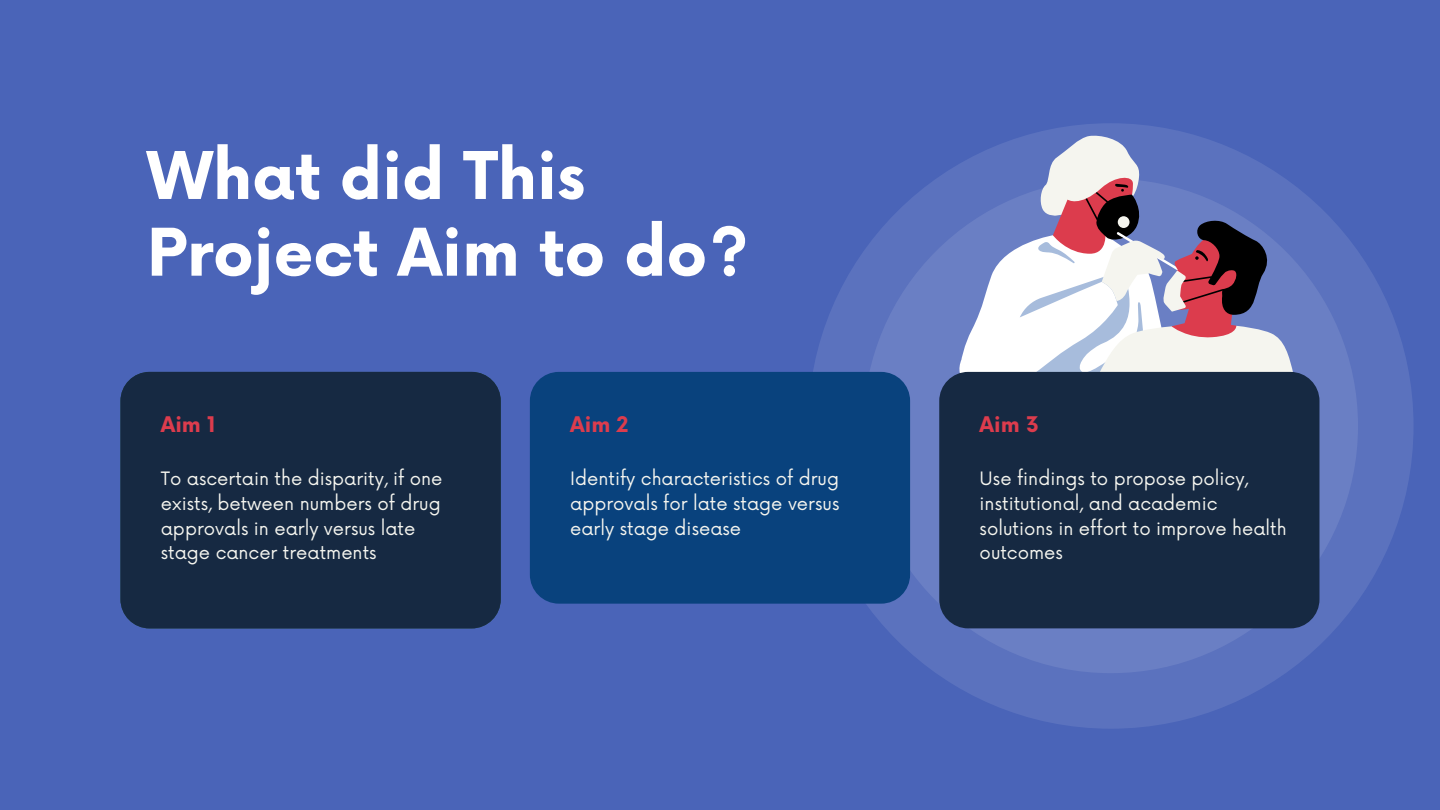
<style>
.page{position:relative;width:1440px;height:810px;background:#4a64b8}
.page>*{position:absolute;margin:0;border:0;box-sizing:border-box;transform-origin:0 0}
.t1{font:700 64px/76.7px "Now";color:#fff}
.t2{font:700 21px "Now";color:#dc3c4d}
.t3{font:18px/24.8px "Now";color:#f5f5ef}
</style>
<div class="page">
<div style="left:808px;top:123px;width:606px;height:606px;background:#5b72be;border-radius:50%"></div>
<div style="left:864px;top:179px;width:494px;height:494px;background:#6a7fc4;border-radius:50%"></div>
<svg style="left:958px;top:189px;width:82px;height:185px"></svg>
<svg style="left:1040px;top:136px;width:261px;height:238px"></svg>
<div style="left:120px;top:372px;width:381px;height:256px;background:#162942;border-radius:29px"></div>
<div style="left:530px;top:372px;width:380px;height:232px;background:#09427d;border-radius:29px"></div>
<div style="left:939px;top:372px;width:380px;height:256px;background:#162942;border-radius:29px"></div>
<h1 class="t1" style="left:147px;top:141px;width:603px">What did This<br>Project Aim to do?</h1>
<p class="t2" style="left:161px;top:413px;width:57px">Aim 1</p>
<p class="t3" style="left:161px;top:467px;width:283px">To ascertain the disparity, if one exists, between numbers of drug approvals in early versus late stage cancer treatments</p>
<p class="t2" style="left:570px;top:413px;width:60px">Aim 2</p>
<p class="t3" style="left:570px;top:467px;width:271px;text-align:justify">Identify characteristics of drug approvals for late stage versus early stage disease</p>
<p class="t2" style="left:980px;top:413px;width:61px">Aim 3</p>
<p class="t3" style="left:980px;top:467px;width:309px">Use findings to propose policy, institutional, and academic solutions in effort to improve health outcomes</p>
</div>
